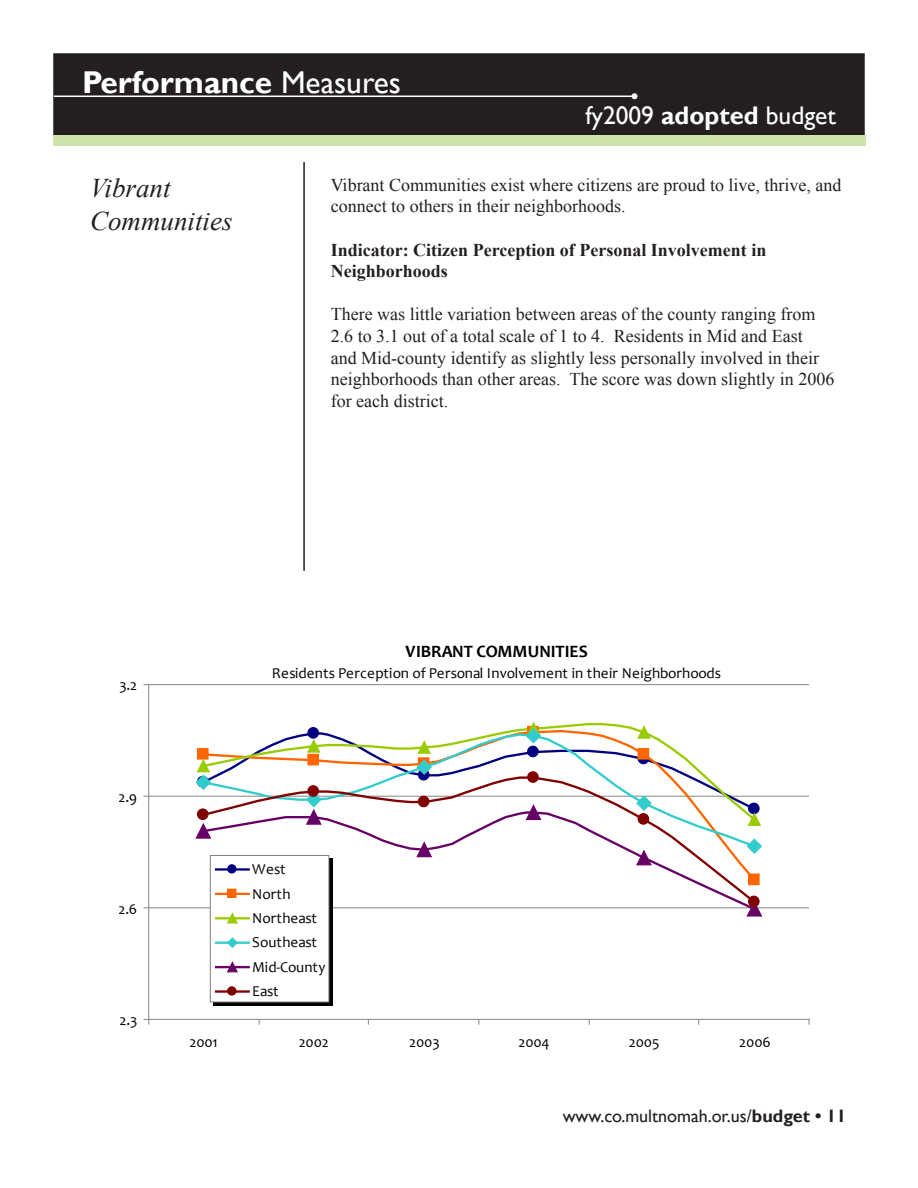
<style>
.page{position:relative;width:918px;height:1188px;background:#fff}
.page>*{position:absolute;margin:0;border:0;box-sizing:border-box;transform-origin:0 0}
.t1{font:700 31.5px "Gill Sans";color:#fff}
.Headers_for_TOC_-_Le{font:italic 27px/32.4px "Times New Roman";color:#231f20}
.t2{font:25.5px "Gill Sans";color:#fff}
.t3{font:18px/21.6px "Times New Roman";color:#231f20}
.t4{font:700 18px/21.6px "Times New Roman";color:#231f20}
.t5{font:18px "Gill Sans";color:#231f20}
.t6{font:700 17.4px "Candara";color:#000}
.t7{font:15.15px/24.5px "Candara";letter-spacing:-.005em;color:#000}
.s1{font-weight:400}
.s2{font-weight:700}
</style>
<div class="page">
<div style="left:54px;top:54px;width:810px;height:80px;background:#231f20"></div>
<div style="left:53px;top:53px;width:812px;height:82px;border:2px solid #231f20"></div>
<hr style="left:54px;top:96px;width:580px;height:1px;background:#fff">
<svg style="left:632px;top:93px;width:6px;height:6px"></svg>
<div style="left:53px;top:135px;width:812px;height:10px;background:#cfe4ac"></div>
<hr style="left:303px;top:162px;width:2px;height:409px;background:#231f20">
<hr style="left:149px;top:907px;width:660px;height:1px;background:#969696">
<hr style="left:149px;top:796px;width:660px;height:1px;background:#969696">
<hr style="left:149px;top:684px;width:660px;height:1px;background:#969696">
<hr style="left:148px;top:685px;width:1px;height:334px;background:#969696">
<hr style="left:149px;top:1019px;width:660px;height:1px;background:#969696">
<hr style="left:329px;top:858px;width:3px;height:147px;background:#000">
<hr style="left:213px;top:1002px;width:119px;height:3px;background:#000">
<div style="left:210px;top:856px;width:119px;height:146px;border:1px solid #808080"></div>
<svg style="left:194px;top:721px;width:569px;height:203px"></svg>
<hr style="left:216px;top:942px;width:33px;height:2px;background:#3cc">
<svg style="left:226px;top:937px;width:13px;height:11px"></svg>
<hr style="left:216px;top:966px;width:33px;height:2px;background:#606">
<svg style="left:226px;top:961px;width:13px;height:12px"></svg>
<hr style="left:216px;top:990px;width:33px;height:3px;background:#800000">
<div style="left:228px;top:987px;width:8px;height:8px;background:#800000;border-radius:50%"></div>
<div style="left:227px;top:986px;width:9px;height:10px;border:1px solid #800000;border-radius:50%"></div>
<h1 class="t1" style="left:82px;top:64px;width:321px">Performance <span class="s1">Measures</span></h1>
<h3 class="t2" style="left:585px;top:101px;width:252px">fy2009 <span class="s2">adopted</span> budget</h3>
<p class="Headers_for_TOC_-_Le" style="left:90px;top:171px;width:144px">Vibrant<br>Communities</p>
<p class="t3" style="left:331px;top:174px;width:512px">Vibrant Communities exist where citizens are proud to live, thrive, and connect to others in their neighborhoods.</p>
<p class="t4" style="left:331px;top:238px;width:437px">Indicator: Citizen Perception of Personal Involvement in<br>Neighborhoods</p>
<p class="t3" style="left:331px;top:303px;width:505px">There was little variation between areas of the county ranging from 2.6 to 3.1 out of a total scale of 1 to 4. Residents in Mid and East<br>and Mid-county identify as slightly less personally involved in their neighborhoods than other areas. The score was down slightly in 2006 for each district.</p>
<p class="t7" style="left:120px;top:673px;width:19px">3.2</p>
<p class="t7" style="left:118px;top:785px;width:20px">2.9</p>
<p class="t7" style="left:118px;top:897px;width:20px">2.6</p>
<p class="t7" style="left:120px;top:1008px;width:19px">2.3</p>
<p class="t6" style="left:406px;top:640px;width:184px">VIBRANT COMMUNITIES</p>
<p class="t7" style="left:272px;top:661px;width:451px">Residents Perception of Personal Involvement in their Neighborhoods</p>
<p class="t7" style="left:252px;top:857px;width:75px">West<br>North<br>Northeast<br>Southeast<br>Mid-County<br>East</p>
<p class="t7" style="left:189px;top:1030px;width:30px">2001</p>
<p class="t7" style="left:299px;top:1030px;width:32px">2002</p>
<p class="t7" style="left:409px;top:1030px;width:32px">2003</p>
<p class="t7" style="left:518px;top:1030px;width:33px">2004</p>
<p class="t7" style="left:629px;top:1030px;width:32px">2005</p>
<p class="t7" style="left:739px;top:1030px;width:33px">2006</p>
<p class="t5" style="left:563px;top:1106px;width:285px">www.co.multnomah.or.us/<span class="s2">budget • 11</span></p>
</div>
